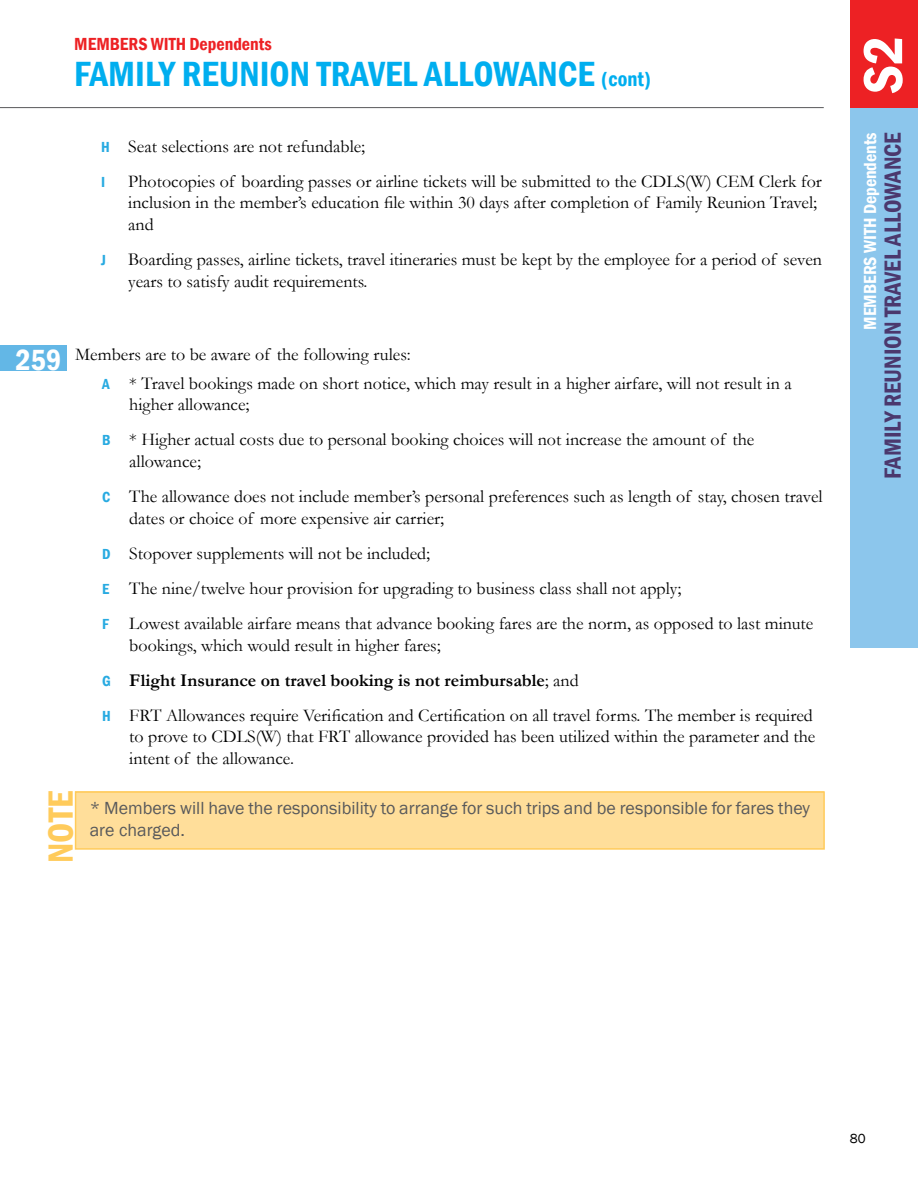
<style>
.page{position:relative;width:918px;height:1188px;background:#fff}
.page>*{position:absolute;margin:0;border:0;box-sizing:border-box;transform-origin:0 0}
.t1{font:600 condensed 57px "Franklin Gothic";color:#fff}
.HEADER_-_Style_2__blue___24_font{font:600 condensed 36px "Franklin Gothic";color:#00aeef}
.t2{font:600 condensed 36px "Franklin Gothic";color:#ffcb5b}
.t3{font:600 condensed 30px "Franklin Gothic";color:#fff}
.Right_Side_Header{font:600 condensed 24px "Franklin Gothic";color:#4b386d}
.Body{font:18px/21.6px "Garamond";color:#000}
.NOTE_body{font:18px/21.6px "Franklin Gothic";color:#58595b}
.t4{font:700 18px "Garamond";color:#000}
.t5{font:600 condensed 18px "Franklin Gothic";color:#ed2124}
.t6{font:600 condensed 18px "Franklin Gothic";color:#fff}
.t7{font:600 condensed 15px "Franklin Gothic";color:#28aae1}
.t8{font:13.5px "Franklin Gothic";color:#000}
.s1{font-size:21px}
.s2{font-family:"Franklin Gothic";font-weight:600;font-stretch:condensed;font-size:15px;color:#28aae1}
.s3{font-weight:400}
</style>
<div class="page">
<div style="left:850px;top:0;width:68px;height:648px;background:#8cc6ec"></div>
<div style="left:850px;top:0;width:68px;height:108px;background:#ed2124"></div>
<div style="left:76px;top:792px;width:748px;height:57px;background:#ffde9a"></div>
<div style="left:75px;top:791px;width:750px;height:59px;border:2px solid #ffcb5b"></div>
<hr style="left:0;top:107px;width:824px;height:1px;background:#58595b">
<div style="left:0;top:346px;width:67px;height:25px;background:#63b7e6"></div>
<p class="t5" style="left:74px;top:32px;width:199px">MEMBERS WITH Dependents</p>
<p class="HEADER_-_Style_2__blue___24_font" style="left:74px;top:50px;width:578px">FAMILY REUNION TRAVEL ALLOWANCE <span class="s1">(cont)</span></p>
<p class="Body" style="left:101px;top:135px;width:266px"><span class="s2">H</span> Seat selections are not refundable;</p>
<p class="t7" style="left:101px;top:172px;width:6px">I</p>
<p class="Body" style="left:128px;top:170px;width:695px">Photocopies of boarding passes or airline tickets will be submitted to the CDLS(W) CEM Clerk for inclusion in the member’s education file within 30 days after completion of Family Reunion Travel; and</p>
<p class="Body" style="left:128px;top:248px;width:695px;text-indent:-27px"><span class="s2">J</span> Boarding passes, airline tickets, travel itineraries must be kept by the employee for a period of seven years to satisfy audit requirements.</p>
<p class="t3" style="left:16px;top:339px;width:47px">259</p>
<p class="Body" style="left:75px;top:344px;width:337px">Members are to be aware of the following rules:</p>
<p class="Body" style="left:129px;top:372px;width:664px;text-indent:-27px"><span class="s2">A</span> * Travel bookings made on short notice, which may result in a higher airfare, will not result in a higher allowance;</p>
<p class="Body" style="left:129px;top:429px;width:627px;text-indent:-27px"><span class="s2">B</span> * Higher actual costs due to personal booking choices will not increase the amount of the allowance;</p>
<p class="Body" style="left:129px;top:485px;width:695px;text-indent:-27px"><span class="s2">C</span> The allowance does not include member’s personal preferences such as length of stay, chosen travel dates or choice of more expensive air carrier;</p>
<p class="Body" style="left:102px;top:542px;width:329px"><span class="s2">D</span> Stopover supplements will not be included;</p>
<p class="Body" style="left:102px;top:577px;width:581px"><span class="s2">E</span> The nine/twelve hour provision for upgrading to business class shall not apply;</p>
<p class="Body" style="left:129px;top:612px;width:686px;text-indent:-27px"><span class="s2">F</span> Lowest available airfare means that advance booking fares are the norm, as opposed to last minute bookings, which would result in higher fares;</p>
<p class="t4" style="left:102px;top:668px;width:478px"><span class="s2">G</span> Flight Insurance on travel booking is not reimbursable<span class="s3">; and</span></p>
<p class="Body" style="left:129px;top:704px;width:688px;text-indent:-27px"><span class="s2">H</span> FRT Allowances require Verification and Certification on all travel forms. The member is required to prove to CDLS(W) that FRT allowance provided has been utilized within the parameter and the intent of the allowance.</p>
<p class="t2" style="left:37px;top:863px;width:74px;rotate:-90deg">NOTE</p>
<p class="NOTE_body" style="left:90px;top:798px;width:722px">* Members will have the responsibility to arrange for such trips and be responsible for fares they are charged.</p>
<h1 class="t1" style="left:845px;top:94px;width:60px;rotate:-90deg">S2</h1>
<p class="t6" style="left:858px;top:330px;width:199px;rotate:-90deg">MEMBERS WITH Dependents</p>
<p class="Right_Side_Header" style="left:877px;top:479px;width:348px;rotate:-90deg">FAMILY REUNION TRAVEL ALLOWANCE</p>
<p class="t8" style="left:850px;top:1131px;width:17px">80</p>
</div>
